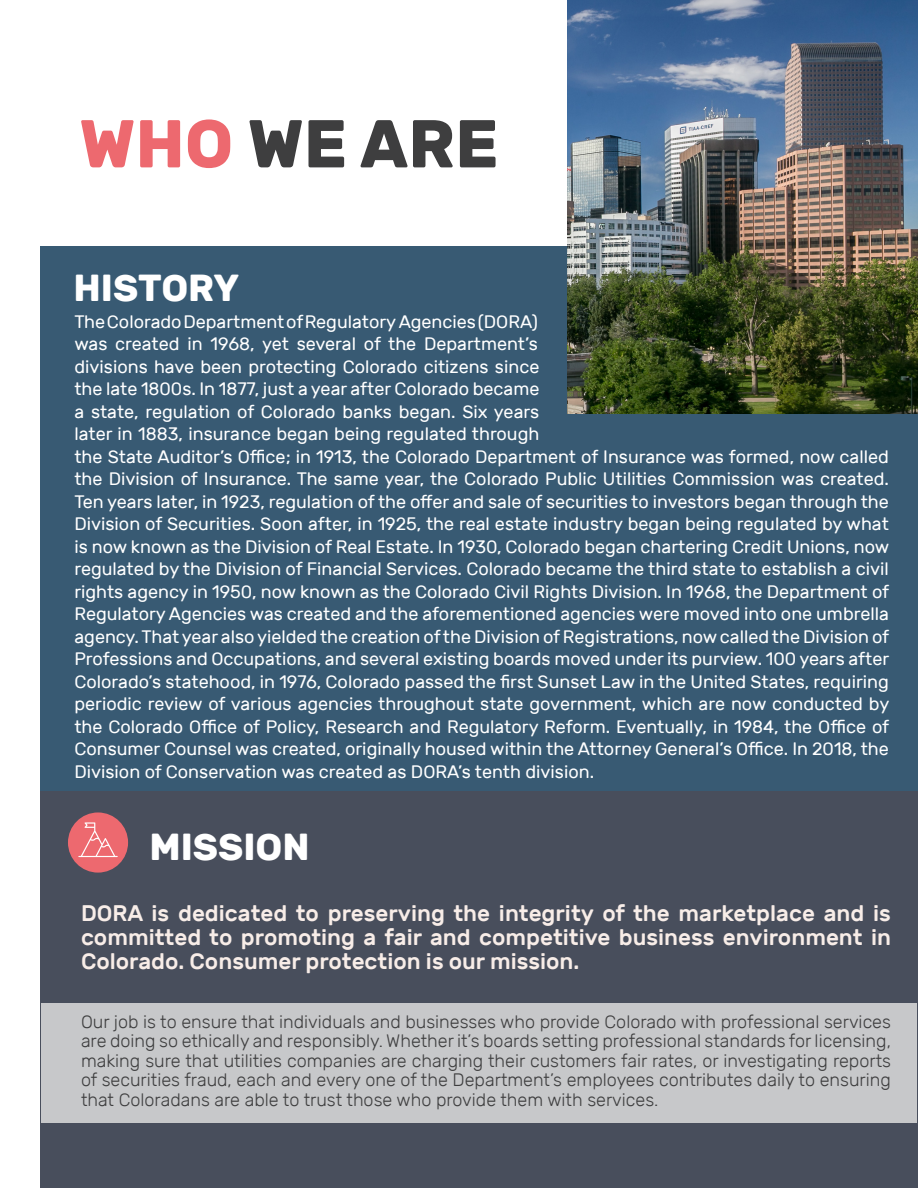
<style>
.page{position:relative;width:918px;height:1188px;background:#fff}
.page>*{position:absolute;margin:0;border:0;box-sizing:border-box;transform-origin:0 0}
.Body_Head_Black_copy{font:700 67.5px "Rubik";color:#3e3e3f}
.Sub_Head_White{font:700 37.5px "Rubik";color:#fff}
.Body_Text_White{font:500 22.5px/24px "Rubik";color:#f8ede8;text-align:justify}
.Body_Text_White-2{font:18px/22.5px "Rubik";color:#fff}
.Body_Text_White-3{font:300 18px/19.5px "Rubik";color:#3e3e3f;text-align:justify}
.s1{color:#ed696f}
</style>
<div class="page">
<div style="left:40px;top:247px;width:878px;height:546px;background:#385a73"></div>
<div style="left:40px;top:792px;width:878px;height:396px;background:#484e5c"></div>
<div style="left:41px;top:1003px;width:876px;height:120px;background:#c7c8ca"></div>
<div style="left:68px;top:812px;width:60px;height:61px;background:#ed696f;border-radius:50%"></div>
<svg style="left:78px;top:822px;width:40px;height:35px"></svg>
<img style="left:567px;top:0;width:351px;height:414px">
<p class="Body_Head_Black_copy" style="left:79px;top:104px;width:421px"><span class="s1">WHO</span> WE ARE</p>
<p class="Sub_Head_White" style="left:74px;top:266px;width:167px">HISTORY</p>
<p class="Body_Text_White-2" style="left:74px;top:310px;width:816px">The Colorado Department of Regulatory Agencies (DORA)<br>was created in 1968, yet several of the Department’s<br>divisions have been protecting Colorado citizens since<br>the late 1800s. In 1877, just a year after Colorado became<br>a state, regulation of Colorado banks began. Six years<br>later in 1883, insurance began being regulated through<br>the State Auditor’s Office; in 1913, the Colorado Department of Insurance was formed, now called the Division of Insurance. The same year, the Colorado Public Utilities Commission was created.<br>Ten years later, in 1923, regulation of the offer and sale of securities to investors began through the Division of Securities. Soon after, in 1925, the real estate industry began being regulated by what is now known as the Division of Real Estate. In 1930, Colorado began chartering Credit Unions, now regulated by the Division of Financial Services. Colorado became the third state to establish a civil rights agency in 1950, now known as the Colorado Civil Rights Division. In 1968, the Department of Regulatory Agencies was created and the aforementioned agencies were moved into one umbrella agency. That year also yielded the creation of the Division of Registrations, now called the Division of Professions and Occupations, and several existing boards moved under its purview. 100 years after Colorado’s statehood, in 1976, Colorado passed the first Sunset Law in the United States, requiring periodic review of various agencies throughout state government, which are now conducted by the Colorado Office of Policy, Research and Regulatory Reform. Eventually, in 1984, the Office of Consumer Counsel was created, originally housed within the Attorney General’s Office. In 2018, the Division of Conservation was created as DORA’s tenth division.</p>
<p class="Sub_Head_White" style="left:149px;top:825px;width:162px">MISSION</p>
<p class="Body_Text_White" style="left:81px;top:902px;width:812px">DORA is dedicated to preserving the integrity of the marketplace and is committed to promoting a fair and competitive business environment in Colorado. Consumer protection is our mission.</p>
<p class="Body_Text_White-3" style="left:81px;top:1012px;width:812px">Our job is to ensure that individuals and businesses who provide Colorado with professional services are doing so ethically and responsibly. Whether it’s boards setting professional standards for licensing, making sure that utilities companies are charging their customers fair rates, or investigating reports of securities fraud, each and every one of the Department’s employees contributes daily to ensuring that Coloradans are able to trust those who provide them with services.</p>
</div>
